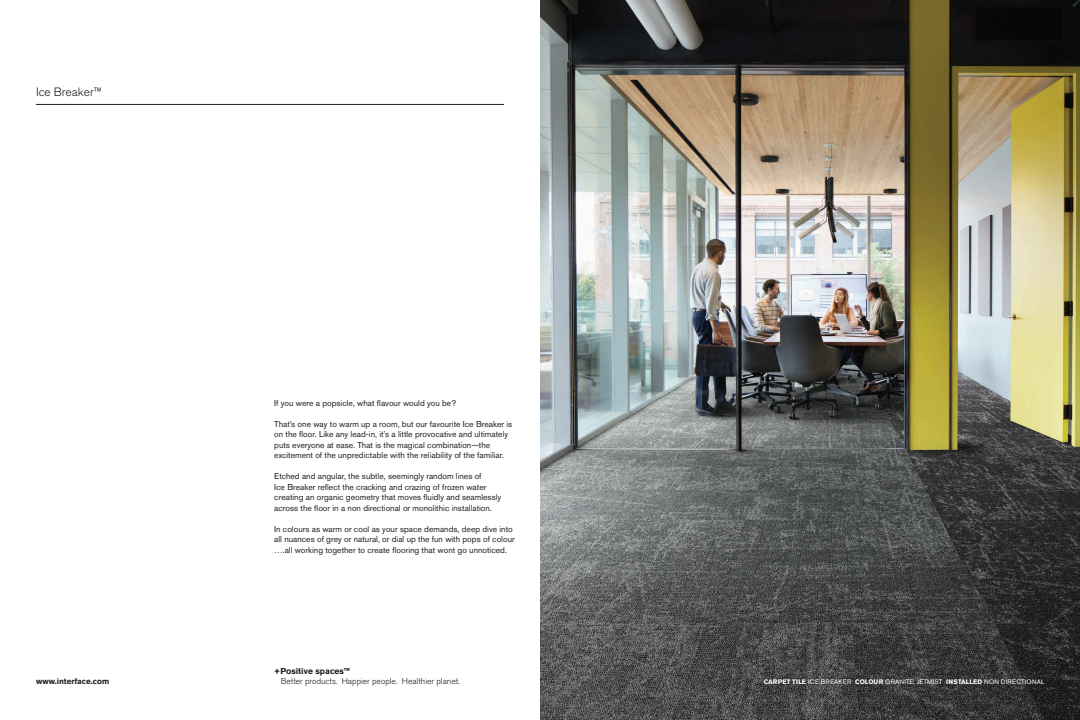
<style>
.page{position:relative;width:1080px;height:720px;background:#fff}
.page>*{position:absolute;margin:0;border:0;box-sizing:border-box;transform-origin:0 0}
.t1{font:300 12px "Akzidenz Grotesk Pro";color:#231f20}
.t2{font:8.5px "Akzidenz Grotesk Pro";color:#231f20}
.t3{font:300 8.5px "Akzidenz Grotesk Pro";color:#231f20}
.t4{font:700 8.5px "Akzidenz Grotesk Pro";color:#231f20}
.t5{font:700 8px "Akzidenz Grotesk Pro";color:#231f20}
.t6{font:6.5px "Akzidenz Grotesk Pro";letter-spacing:.03em;color:#fff}
.s1{font-weight:700}
</style>
<div class="page">
<hr style="left:36px;top:104px;width:468px;height:1px;background:#231f20">
<img style="left:540px;top:0;width:540px;height:720px">
<div style="left:759px;top:674px;width:290px;height:15px;background:#231f20;opacity:.35"></div>
<p class="t1" style="left:36px;top:84px;width:68px">Ice Breaker™</p>
<p class="t2" style="left:274px;top:397px;width:183px">If you were a popsicle, what flavour would you be?</p>
<p class="t2" style="left:274px;top:418px;width:240px">That’s one way to warm up a room, but our favourite Ice Breaker is</p>
<p class="t2" style="left:274px;top:429px;width:235px">on the floor. Like any lead-in, it’s a little provocative and ultimately</p>
<p class="t2" style="left:274px;top:439px;width:218px">puts everyone at ease. That is the magical combination—the</p>
<p class="t2" style="left:274px;top:450px;width:231px">excitement of the unpredictable with the reliability of the familiar.</p>
<p class="t2" style="left:274px;top:471px;width:209px">Etched and angular, the subtle, seemingly random lines of</p>
<p class="t2" style="left:274px;top:481px;width:214px">Ice Breaker reflect the cracking and crazing of frozen water</p>
<p class="t2" style="left:274px;top:492px;width:229px">creating an organic geometry that moves fluidly and seamlessly</p>
<p class="t2" style="left:274px;top:502px;width:219px">across the floor in a non directional or monolithic installation.</p>
<p class="t2" style="left:274px;top:523px;width:240px">In colours as warm or cool as your space demands, deep dive into</p>
<p class="t2" style="left:274px;top:534px;width:242px">all nuances of grey or natural, or dial up the fun with pops of colour</p>
<p class="t2" style="left:274px;top:544px;width:234px">….all working together to create flooring that wont go unnoticed.</p>
<p class="t4" style="left:274px;top:665px;width:77px">+Positive spaces™</p>
<p class="t3" style="left:281px;top:676px;width:180px">Better products. Happier people. Healthier planet.</p>
<p class="t5" style="left:36px;top:676px;width:75px">www.interface.com</p>
<p class="t6" style="left:764px;top:678px;width:282px"><span class="s1">CARPET TILE</span> ICE BREAKER <span class="s1">COLOUR</span> GRANITE, JETMIST <span class="s1">INSTALLED</span> NON DIRECTIONAL</p>
</div>
